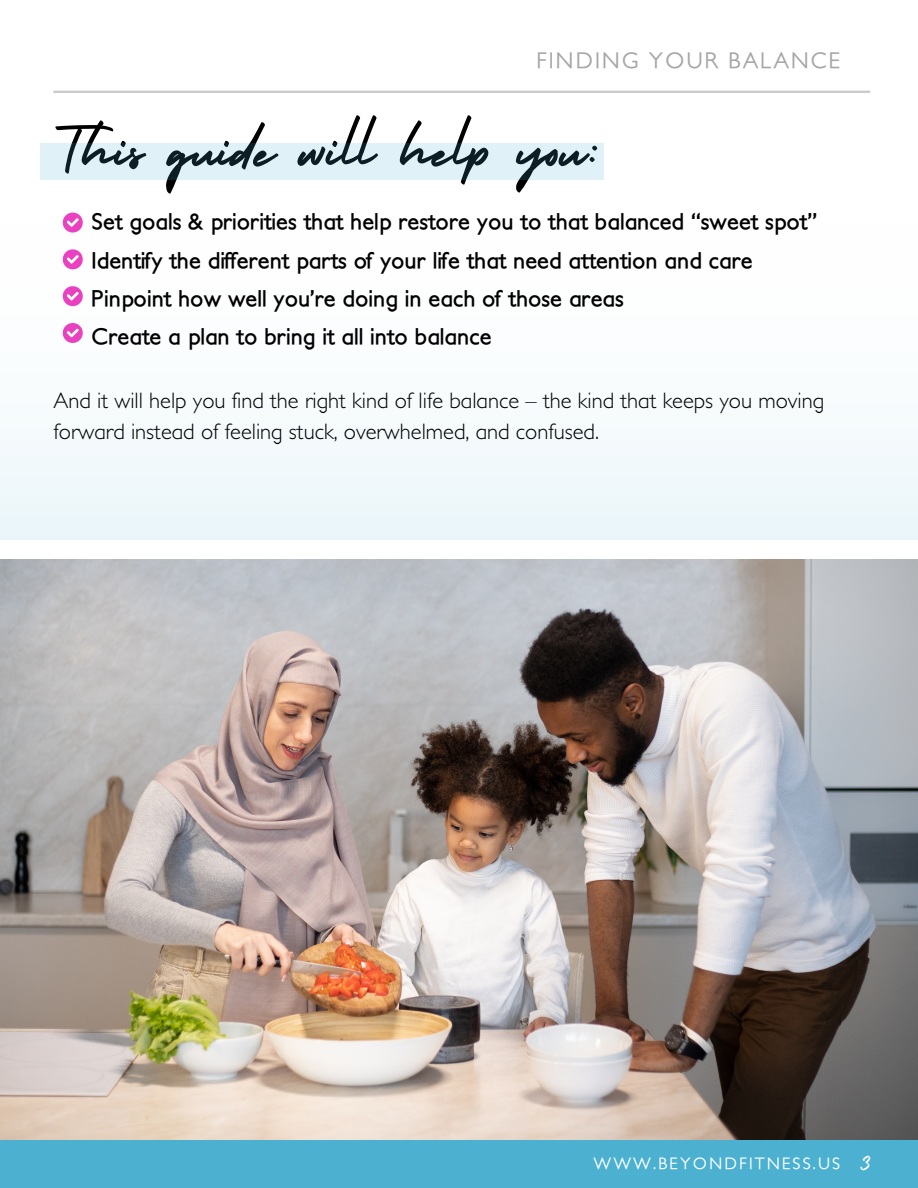
<style>
.page{position:relative;width:918px;height:1188px;background:#fff}
.page>*{position:absolute;margin:0;border:0;box-sizing:border-box;transform-origin:0 0}
.t1{font:70.5px "Holiday";color:#000}
.t2{font:27px "Holiday";color:#fff}
.t3{font:700 22.5px "Petita";color:#000}
.t4{font:300 22.5px/30.3px "Petita";color:#000}
.t5{font:500 22.5px "Petita";letter-spacing:.08em;color:#a6a6a6}
.t6{font:500 16.5px "Petita";letter-spacing:.125em;color:#fff}
</style>
<div class="page">
<div style="left:0;top:223px;width:918px;height:934px;background:linear-gradient(to right,#f7fbfd,#f7fbfd)"></div>
<div style="left:0;top:540px;width:918px;height:437px;background:#fff"></div>
<img style="left:0;top:560px;width:918px;height:580px">
<div style="left:0;top:1141px;width:918px;height:47px;background:#4cb1d1"></div>
<svg style="left:63px;top:213px;width:20px;height:20px"></svg>
<svg style="left:63px;top:249px;width:20px;height:20px"></svg>
<svg style="left:63px;top:286px;width:20px;height:20px"></svg>
<svg style="left:63px;top:323px;width:20px;height:20px"></svg>
<hr style="left:53px;top:91px;width:817px;height:2px;background:#c8c8c8">
<div style="left:41px;top:143px;width:563px;height:37px;background:#e0f1f7"></div>
<p class="t5" style="left:537px;top:47px;width:305px">FINDING YOUR BALANCE</p>
<p class="t1" style="left:53px;top:96px;width:547px">This guide will help you:</p>
<p class="t3" style="left:92px;top:208px;width:727px">Set goals &amp; priorities that help restore you to that balanced “sweet spot”</p>
<p class="t3" style="left:92px;top:246px;width:663px">Identify the different parts of your life that need attention and care</p>
<p class="t3" style="left:92px;top:284px;width:534px">Pinpoint how well you’re doing in each of those areas</p>
<p class="t3" style="left:92px;top:323px;width:401px">Create a plan to bring it all into balance</p>
<p class="t4" style="left:53px;top:385px;width:772px">And it will help you find the right kind of life balance – the kind that keeps you moving forward instead of feeling stuck, overwhelmed, and confused.</p>
<p class="t6" style="left:593px;top:1153px;width:248px">WWW.BEYONDFITNESS.US</p>
<p class="t2" style="left:860px;top:1144px;width:13px">3</p>
</div>
